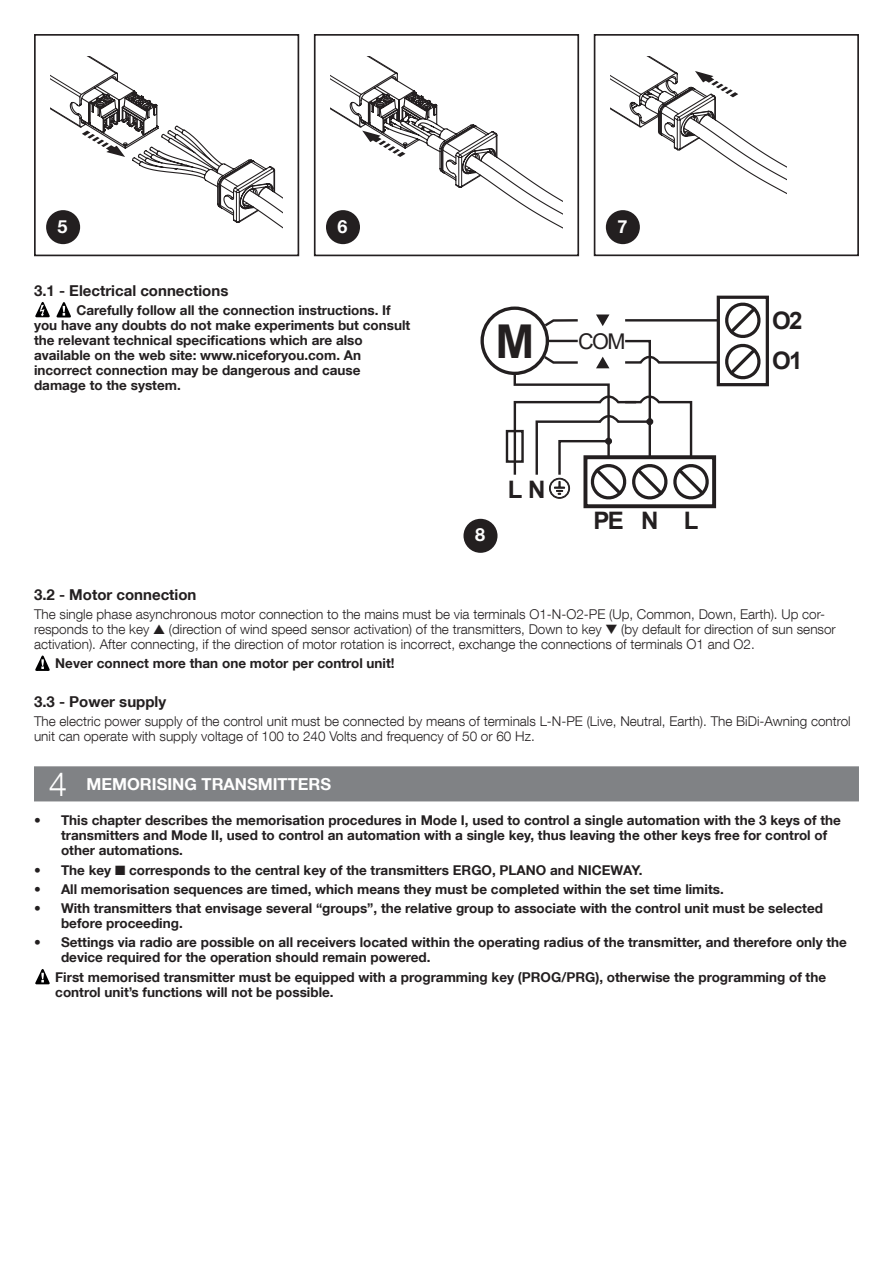
<style>
.page{position:relative;width:893px;height:1263px;background:#fff}
.page>*{position:absolute;margin:0;border:0;box-sizing:border-box;transform-origin:0 0}
.t1{font:300 33px "Helvetica Neue LT Com";color:#fff}
.t2{font:700 24.15px/40.8px "Arial";letter-spacing:-.075em;color:#231f20}
.t3{font:21.6px "Arial";color:#231f20}
.t4{font:700 18px "Helvetica Neue LT Com";color:#fff}
.titolo{font:700 16.5px "Helvetica Neue LT Com";color:#fff}
.Subchapter{font:700 15px "Helvetica Neue LT Com";color:#231f20}
.t5{font:700 13.5px/15px "Helvetica Neue LT Com";color:#231f20}
.t6{font:300 13.5px/15px "Helvetica Neue LT Com";color:#231f20}
.s1{font-weight:700;font-size:46.65px}
.s2{font-weight:300}
</style>
<div class="page">
<svg style="left:35px;top:302px;width:36px;height:16px"></svg>
<div style="left:717px;top:296px;width:52px;height:90px;border:3px solid #231f20"></div>
<div style="left:583px;top:455px;width:133px;height:53px;border:4px solid #231f20"></div>
<svg style="left:480px;top:298px;width:285px;height:206px"></svg>
<div style="left:506px;top:430px;width:18px;height:33px;border:2px solid #231f20"></div>
<svg style="left:35px;top:655px;width:15px;height:16px"></svg>
<div style="left:34px;top:766px;width:825px;height:35px;background:#808285"></div>
<svg style="left:35px;top:969px;width:15px;height:16px"></svg>
<div style="left:463px;top:519px;width:34px;height:34px;background:#231f20;border-radius:50%"></div>
<div style="left:34px;top:34px;width:265px;height:222px;border:2px solid #231f20"></div>
<div style="left:314px;top:34px;width:265px;height:222px;border:2px solid #231f20"></div>
<div style="left:594px;top:34px;width:265px;height:222px;border:2px solid #231f20"></div>
<svg style="left:51px;top:56px;width:232px;height:177px"></svg>
<svg style="left:331px;top:56px;width:231px;height:177px"></svg>
<svg style="left:610px;top:56px;width:176px;height:138px"></svg>
<div style="left:46px;top:210px;width:34px;height:34px;background:#231f20;border-radius:50%"></div>
<div style="left:326px;top:210px;width:34px;height:34px;background:#231f20;border-radius:50%"></div>
<div style="left:606px;top:210px;width:34px;height:34px;background:#231f20;border-radius:50%"></div>
<p class="t4" style="left:58px;top:215px;width:12px">5</p>
<p class="t4" style="left:337px;top:215px;width:12px">6</p>
<p class="t4" style="left:617px;top:215px;width:12px">7</p>
<p class="Subchapter" style="left:34px;top:281px;width:196px">3.1 - Electrical connections</p>
<p class="t5" style="left:34px;top:302px;width:378px;text-indent:43px">Carefully follow all the connection instructions. If you have any doubts do not make experiments but consult the relevant technical specifications which are also available on the web site: www.niceforyou.com. An incorrect connection may be dangerous and cause damage to the system.</p>
<p class="t3" style="left:495px;top:327px;width:132px"><span class="s1">M</span> COM</p>
<p class="t4" style="left:475px;top:524px;width:12px">8</p>
<p class="t2" style="left:508px;top:469px;width:39px">LN</p>
<p class="t2" style="left:593px;top:501px;width:107px">PEN L</p>
<p class="t2" style="left:772px;top:300px;width:32px">O2<br>O1</p>
<p class="Subchapter" style="left:34px;top:585px;width:164px">3.2 - Motor connection</p>
<p class="t6" style="left:34px;top:606px;width:803px">The single phase asynchronous motor connection to the mains must be via terminals O1-N-O2-PE (Up, Common, Down, Earth). Up cor&shy;responds to the key ▲ (direction of wind speed sensor activation) of the transmitters, Down to key ▼ (by default for direction of sun sensor activation). After connecting, if the direction of motor rotation is incorrect, exchange the connections of terminals O1 and O2.</p>
<p class="t5" style="left:55px;top:656px;width:341px">Never connect more than one motor per control unit!</p>
<p class="Subchapter" style="left:34px;top:692px;width:134px">3.3 - Power supply</p>
<p class="t6" style="left:34px;top:713px;width:818px">The electric power supply of the control unit must be connected by means of terminals L-N-PE (Live, Neutral, Earth). The BiDi-Awning control unit can operate with supply voltage of 100 to 240 Volts and frequency of 50 or 60 Hz.</p>
<p class="t1" style="left:49px;top:764px;width:20px">4</p>
<p class="titolo" style="left:86px;top:773px;width:246px">MEMORISING TRANSMITTERS</p>
<p class="t5" style="left:61px;top:813px;width:781px;text-indent:-27px"><span class="s2">•</span> This chapter describes the memorisation procedures in Mode I, used to control a single automation with the 3 keys of the transmitters and Mode II, used to control an automation with a single key, thus leaving the other keys free for control of other automations.</p>
<p class="t5" style="left:34px;top:862px;width:610px"><span class="s2">•</span> The key ■ corresponds to the central key of the transmitters ERGO, PLANO and NICEWAY.</p>
<p class="t5" style="left:34px;top:881px;width:691px"><span class="s2">•</span> All memorisation sequences are timed, which means they must be completed within the set time limits.</p>
<p class="t5" style="left:61px;top:900px;width:763px;text-indent:-27px"><span class="s2">•</span> With transmitters that envisage several “groups”, the relative group to associate with the control unit must be selected before proceeding.</p>
<p class="t5" style="left:61px;top:935px;width:787px;text-indent:-27px"><span class="s2">•</span> Settings via radio are possible on all receivers located within the operating radius of the transmitter, and therefore only the device required for the operation should remain powered.</p>
<p class="t5" style="left:55px;top:969px;width:772px">First memorised transmitter must be equipped with a programming key (PROG/PRG), otherwise the programming of the control unit’s functions will not be possible.</p>
</div>
